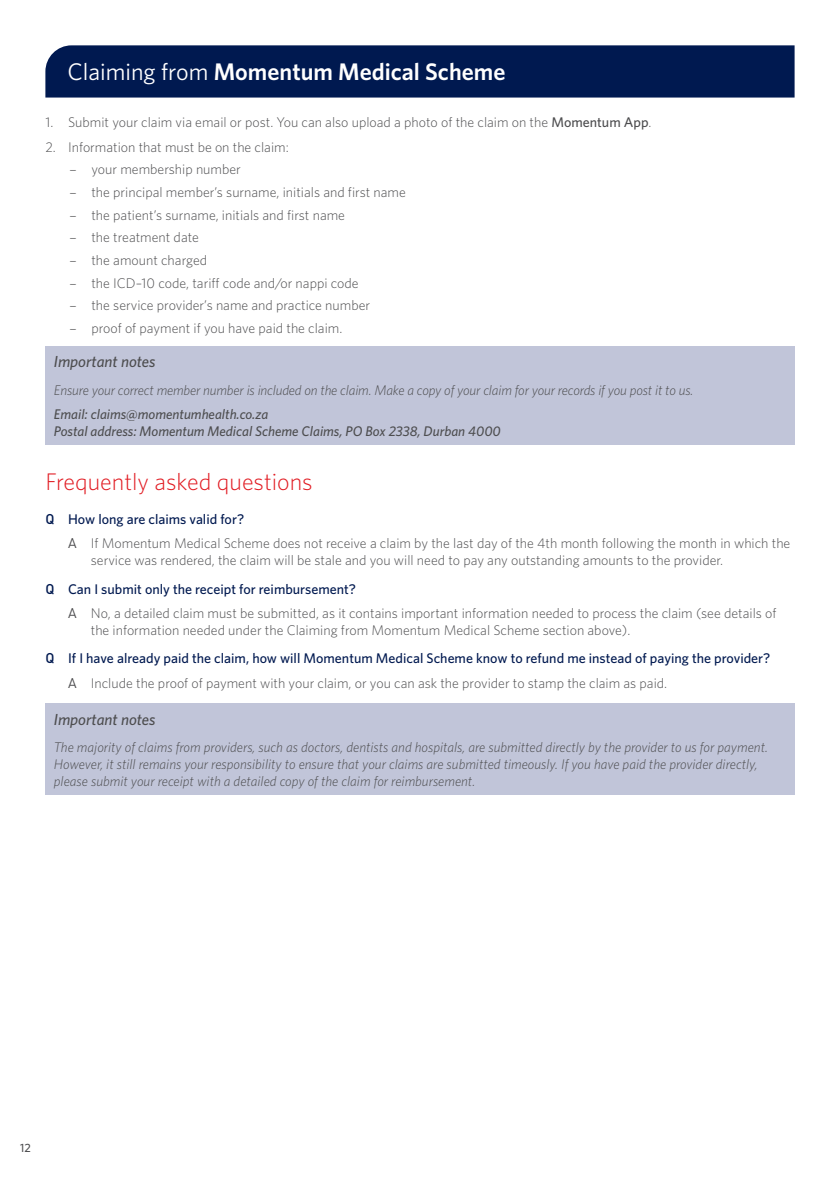
<style>
.page{position:relative;width:840px;height:1191px;background:#fff}
.page>*{position:absolute;margin:0;border:0;box-sizing:border-box;transform-origin:0 0}
.t1{font:600 24px "Whitney";color:#fff}
.t2{font:300 24px "Whitney";color:#e11b22}
.t3{font:italic 500 16px "Whitney";color:#4d4d4f}
.t4{font:300 14px/24.4px "Whitney";color:#4d4d4f}
.t5{font:italic 300 14px/17px "Whitney";color:#4d4d4f}
.t6{font:500 14px/24.4px "Whitney";color:#001950}
.t7{font:italic 500 14px/17px "Whitney";color:#4d4d4f}
.t8{font:500 12px "Whitney";color:#4d4d4f}
.s1{font-weight:400}
.s2{font-weight:500}
.s3{font-family:"DINOT"}
.s4{font-family:"DINOT";font-weight:500;color:#001950}
.s5{font-weight:500;color:#001950}
.s6{font-family:"DINOT";font-weight:400}
.s7{font-family:"DINOT";font-weight:400;color:#4d4d4f}
.s8{font-weight:300;color:#4d4d4f}
</style>
<div class="page">
<div style="left:45px;top:346px;width:749px;height:98px;background:#c1c5d9"></div>
<div style="left:45px;top:703px;width:749px;height:91px;background:#c1c5d9"></div>
<div style="left:45px;top:45px;width:749px;height:53px;background:#001950"></div>
<h1 class="t1" style="left:67px;top:56px;width:439px"><span class="s1">Claiming from</span> Momentum Medical Scheme</h1>
<p class="t4" style="left:45px;top:110px;width:607px">1. Submit your claim via email or post. You can also upload a photo of the claim on the <span class="s2">Momentum App</span>.</p>
<p class="t4" style="left:45px;top:134px;width:245px">2. Information that must be on the claim:</p>
<p class="t4" style="left:69px;top:157px;width:173px"><span class="s3">–</span> your membership number</p>
<p class="t4" style="left:69px;top:179px;width:338px"><span class="s3">–</span> the principal member’s surname, initials and first name</p>
<p class="t4" style="left:69px;top:202px;width:277px"><span class="s3">–</span> the patient’s surname, initials and first name</p>
<p class="t4" style="left:69px;top:225px;width:131px"><span class="s3">–</span> the treatment date</p>
<p class="t4" style="left:69px;top:247px;width:139px"><span class="s3">–</span> the amount charged</p>
<p class="t4" style="left:69px;top:270px;width:290px"><span class="s3">–</span> the ICD–10 code, tariff code and/or nappi code</p>
<p class="t4" style="left:69px;top:293px;width:302px"><span class="s3">–</span> the service provider’s name and practice number</p>
<p class="t4" style="left:69px;top:315px;width:274px"><span class="s3">–</span> proof of payment if you have paid the claim.</p>
<p class="t3" style="left:54px;top:352px;width:103px">Important notes</p>
<p class="t5" style="left:54px;top:381px;width:640px">Ensure your correct member number is included on the claim. Make a copy of your claim for your records if you post it to us.</p>
<p class="t7" style="left:54px;top:405px;width:448px">Email: claims@momentumhealth.co.za<br>Postal address: Momentum Medical Scheme Claims, PO Box 2338, Durban 4000</p>
<h1 class="t2" style="left:45px;top:465px;width:268px">Frequently asked questions</h1>
<p class="t4" style="left:68px;top:506px;width:723px;text-indent:-23px"><span class="s4">Q</span> <span class="s5">How long are claims valid for?<br></span><span class="s6">A</span> If Momentum Medical Scheme does not receive a claim by the last day of the 4th month following the month in which the</p>
<p class="t4" style="left:45px;top:546px;width:678px;line-height:28.4px;text-indent:45px">service was rendered, the claim will be stale and you will need to pay any outstanding amounts to the provider.<br><span class="s4">Q</span> <span class="s5">Can I submit only the receipt for reimbursement?</span></p>
<p class="t4" style="left:91px;top:604px;width:686px;line-height:17px;text-indent:-23px"><span class="s6">A</span> No, a detailed claim must be submitted, as it contains important information needed to process the claim (see details of the information needed under the Claiming from Momentum Medical Scheme section above).</p>
<p class="t6" style="left:68px;top:646px;width:703px;text-indent:-23px"><span class="s3">Q</span> If I have already paid the claim, how will Momentum Medical Scheme know to refund me instead of paying the provider?<br><span class="s7">A</span> <span class="s8">Include the proof of payment with your claim, or you can ask the provider to stamp the claim as paid.</span></p>
<p class="t3" style="left:54px;top:710px;width:103px">Important notes</p>
<p class="t5" style="left:54px;top:738px;width:715px">The majority of claims from providers, such as doctors, dentists and hospitals, are submitted directly by the provider to us for payment.<br>However, it still remains your responsibility to ensure that your claims are submitted timeously. If you have paid the provider directly, please submit your receipt with a detailed copy of the claim for reimbursement.</p>
<p class="t8" style="left:20px;top:1140px;width:12px">12</p>
</div>
